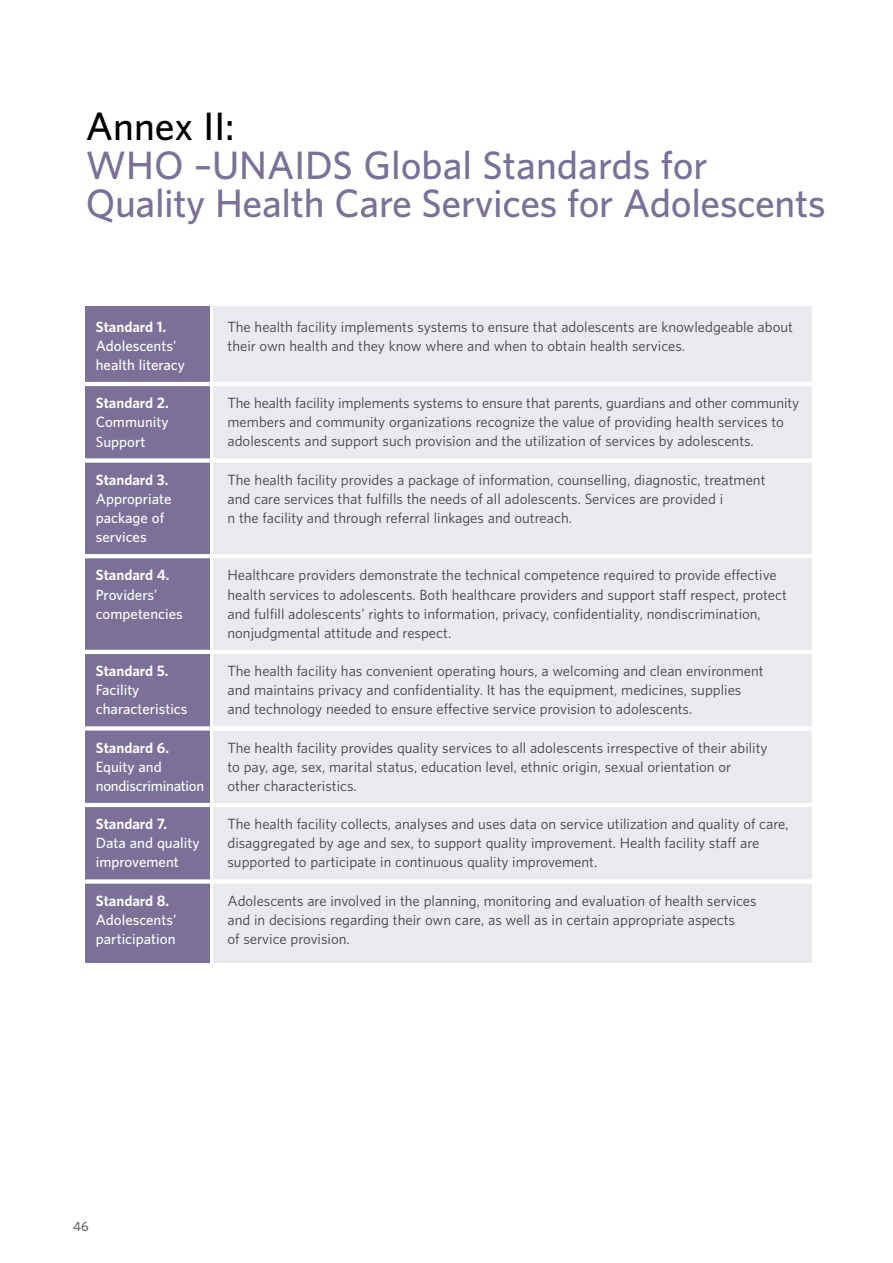
<style>
.page{position:relative;width:893px;height:1263px;background:#fff}
.page>*{position:absolute;margin:0;border:0;box-sizing:border-box;transform-origin:0 0}
.t1{font:600 36px/38.2px "UNFPA";letter-spacing:-.01em;color:#7a7098}
.t2{font:600 36px "UNFPA";color:#000}
.t3{font:13.5px/19.2px "UNFPA Text";color:#414042}
.t4{font:600 13.5px/19.2px "UNFPA";color:#fff}
.t5{font:700 13.5px "UNFPA";color:#fff}
.t6{font:600 13.5px/19.2px "UNFPA";letter-spacing:-.02em;color:#fff}
.t7{font:600 12px "UNFPA";color:#636466}
</style>
<div class="page">
<div style="left:85px;top:306px;width:124px;height:657px;background:#7a7098"></div>
<div style="left:213px;top:306px;width:599px;height:657px;background:#ece9ee"></div>
<hr style="left:77px;top:382px;width:739px;height:4px;background:#fff">
<hr style="left:77px;top:650px;width:739px;height:4px;background:#fff">
<div style="left:77px;top:879px;width:739px;height:5px;background:#fff"></div>
<div style="left:77px;top:458px;width:739px;height:5px;background:#fff"></div>
<hr style="left:77px;top:554px;width:739px;height:4px;background:#fff">
<hr style="left:77px;top:726px;width:739px;height:4px;background:#fff">
<hr style="left:77px;top:803px;width:739px;height:4px;background:#fff">
<hr style="left:892px;top:0;width:1px;height:1263px;background:#7a7098">
<h1 class="t2" style="left:86px;top:103px;width:150px">Annex II:</h1>
<h1 class="t1" style="left:86px;top:144px;width:741px">WHO –UNAIDS Global Standards for<br>Quality Health Care Services for Adolescents</h1>
<p class="t5" style="left:96px;top:317px;width:72px">Standard 1.</p>
<p class="t4" style="left:96px;top:336px;width:91px">Adolescents’ health literacy</p>
<p class="t5" style="left:96px;top:394px;width:74px">Standard 2.</p>
<p class="t4" style="left:96px;top:412px;width:74px">Community<br>Support</p>
<p class="t5" style="left:96px;top:471px;width:74px">Standard 3.</p>
<p class="t4" style="left:96px;top:489px;width:77px">Appropriate package of services</p>
<p class="t5" style="left:96px;top:566px;width:75px">Standard 4.</p>
<p class="t4" style="left:96px;top:584px;width:88px">Providers’ competencies</p>
<p class="t5" style="left:96px;top:662px;width:74px">Standard 5.</p>
<p class="t4" style="left:96px;top:680px;width:93px">Facility characteristics</p>
<p class="t5" style="left:96px;top:738px;width:75px">Standard 6.</p>
<p class="t6" style="left:96px;top:756px;width:110px">Equity and nondiscrimination</p>
<p class="t5" style="left:96px;top:815px;width:73px">Standard 7.</p>
<p class="t4" style="left:96px;top:833px;width:105px">Data and quality improvement</p>
<p class="t5" style="left:96px;top:891px;width:75px">Standard 8.</p>
<p class="t4" style="left:96px;top:910px;width:82px">Adolescents’ participation</p>
<p class="t3" style="left:227px;top:316px;width:567px">The health facility implements systems to ensure that adolescents are knowledgeable about their own health and they know where and when to obtain health services.</p>
<p class="t3" style="left:227px;top:393px;width:573px">The health facility implements systems to ensure that parents, guardians and other community members and community organizations recognize the value of providing health services to adolescents and support such provision and the utilization of services by adolescents.</p>
<p class="t3" style="left:227px;top:470px;width:540px">The health facility provides a package of information, counselling, diagnostic, treatment and care services that fulfills the needs of all adolescents. Services are provided i<br>n the facility and through referral linkages and outreach.</p>
<p class="t3" style="left:227px;top:565px;width:561px">Healthcare providers demonstrate the technical competence required to provide effective health services to adolescents. Both healthcare providers and support staff respect, protect and fulfill adolescents’ rights to information, privacy, confidentiality, nondiscrimination, nonjudgmental attitude and respect.</p>
<p class="t3" style="left:227px;top:661px;width:538px">The health facility has convenient operating hours, a welcoming and clean environment and maintains privacy and confidentiality. It has the equipment, medicines, supplies and technology needed to ensure effective service provision to adolescents.</p>
<p class="t3" style="left:227px;top:737px;width:541px">The health facility provides quality services to all adolescents irrespective of their ability to pay, age, sex, marital status, education level, ethnic origin, sexual orientation or<br>other characteristics.</p>
<p class="t3" style="left:227px;top:814px;width:563px">The health facility collects, analyses and uses data on service utilization and quality of care, disaggregated by age and sex, to support quality improvement. Health facility staff are supported to participate in continuous quality improvement.</p>
<p class="t3" style="left:227px;top:890px;width:531px">Adolescents are involved in the planning, monitoring and evaluation of health services and in decisions regarding their own care, as well as in certain appropriate aspects<br>of service provision.</p>
<p class="t7" style="left:73px;top:1219px;width:17px">46</p>
</div>
